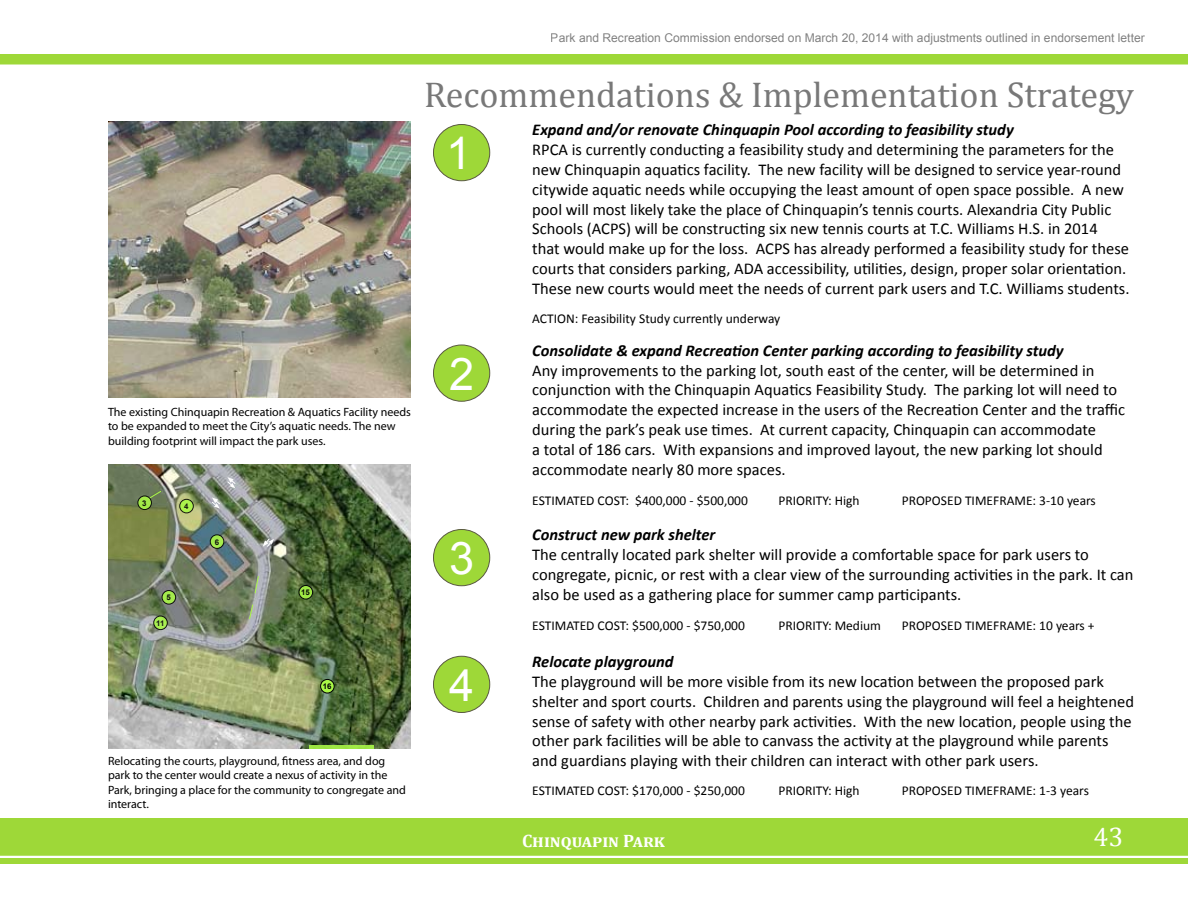
<style>
.page{position:relative;width:1188px;height:918px;background:#fff}
.page>*{position:absolute;margin:0;border:0;box-sizing:border-box;transform-origin:0 0}
.t1{font:45px "Arial";color:#fff}
.t2{font:36px "Cambria";color:#787878}
.t3{font:27px "Cambria";color:#fff}
.t4{font:700 18px "Cambria";letter-spacing:.01em;color:#fff}
.t5{font:16.5px/19.8px "Calibri";color:#000}
.t6{font:italic 700 16.5px "Calibri";color:#000}
.t7{font:13.5px "Calibri";color:#000}
.t8{font:12.15px "Arial";color:rgb(0 0 0/.5)}
.t9{font:12px/14.4px "Myriad Pro";color:#000}
.t10{font:700 7.8px "Arial";color:#000}
</style>
<div class="page">
<div style="left:0;top:819px;width:1188px;height:45px;background:#9ed838"></div>
<div style="left:1px;top:55px;width:1186px;height:9px;background:#9ed838"></div>
<div style="left:0;top:54px;width:1188px;height:10px;border:2px solid #9ed838"></div>
<hr style="left:0;top:856px;width:1188px;height:2px;background:#fff">
<div style="left:434px;top:656px;width:56px;height:56px;background:#9ed838;border-radius:50%"></div>
<div style="left:433px;top:656px;width:57px;height:57px;border:1px solid #5a5a41;border-radius:50%"></div>
<div style="left:434px;top:529px;width:56px;height:57px;background:#9ed838;border-radius:50%"></div>
<div style="left:433px;top:529px;width:57px;height:57px;border:1px solid #5a5a41;border-radius:50%"></div>
<div style="left:434px;top:345px;width:56px;height:56px;background:#9ed838;border-radius:50%"></div>
<div style="left:433px;top:345px;width:57px;height:57px;border:1px solid #5a5a41;border-radius:50%"></div>
<div style="left:434px;top:124px;width:56px;height:57px;background:#9ed838;border-radius:50%"></div>
<div style="left:433px;top:124px;width:57px;height:57px;border:1px solid #5a5a41;border-radius:50%"></div>
<img style="left:108px;top:122px;width:303px;height:275px">
<img style="left:108px;top:464px;width:303px;height:284px">
<svg style="left:147px;top:490px;width:15px;height:10px"></svg>
<div style="left:180px;top:499px;width:13px;height:14px;background:#a9f747;border-radius:50%"></div>
<div style="left:179px;top:499px;width:15px;height:14px;border:1px solid #000;border-radius:50%"></div>
<svg style="left:138px;top:496px;width:13px;height:14px"></svg>
<div style="left:137px;top:495px;width:15px;height:15px;border:1px solid #000;border-radius:50%"></div>
<svg style="left:299px;top:585px;width:14px;height:14px"></svg>
<div style="left:299px;top:585px;width:14px;height:15px;border:1px solid #000;border-radius:50%"></div>
<svg style="left:210px;top:535px;width:14px;height:13px"></svg>
<div style="left:210px;top:534px;width:14px;height:15px;border:1px solid #000;border-radius:50%"></div>
<svg style="left:162px;top:591px;width:14px;height:13px"></svg>
<div style="left:162px;top:590px;width:14px;height:15px;border:1px solid #000;border-radius:50%"></div>
<svg style="left:248px;top:604px;width:6px;height:16px"></svg>
<svg style="left:254px;top:575px;width:6px;height:19px"></svg>
<div style="left:321px;top:679px;width:13px;height:14px;background:#a9f747;border-radius:50%"></div>
<div style="left:320px;top:679px;width:15px;height:15px;border:1px solid #000;border-radius:50%"></div>
<hr style="left:309px;top:746px;width:65px;height:2px;background:#a9f747">
<svg style="left:227px;top:477px;width:9px;height:11px"></svg>
<svg style="left:263px;top:538px;width:11px;height:9px"></svg>
<svg style="left:154px;top:616px;width:13px;height:14px"></svg>
<div style="left:153px;top:616px;width:15px;height:14px;border:1px solid #000;border-radius:50%"></div>
<svg style="left:211px;top:497px;width:9px;height:12px"></svg>
<p class="t9" style="left:108px;top:405px;width:304px">The existing Chinquapin Recreation &amp; Aquatics Facility needs to be expanded to meet the City’s aquatic needs. The new building footprint will impact the park uses.</p>
<p class="t10" style="left:142px;top:498px;width:6px">3</p>
<p class="t10" style="left:184px;top:501px;width:6px">4</p>
<p class="t10" style="left:166px;top:592px;width:6px">5</p>
<p class="t10" style="left:156px;top:618px;width:10px">11</p>
<p class="t10" style="left:215px;top:537px;width:6px">6</p>
<p class="t10" style="left:301px;top:587px;width:10px">15</p>
<p class="t10" style="left:323px;top:681px;width:10px">16</p>
<p class="t9" style="left:108px;top:754px;width:299px">Relocating the courts, playground, fitness area, and dog park to the center would create a nexus of activity in the Park, bringing a place for the community to congregate and interact.</p>
<p class="t8" style="left:551px;top:30px;width:595px">Park and Recreation Commission endorsed on March 20, 2014 with adjustments outlined in endorsement letter</p>
<h2 class="t2" style="left:424px;top:73px;width:711px">Recommendations &amp; Implementation Strategy</h2>
<h1 class="t1" style="left:446px;top:124px;width:27px">1</h1>
<h1 class="t1" style="left:449px;top:344px;width:27px">2</h1>
<h1 class="t1" style="left:449px;top:529px;width:27px">3</h1>
<h1 class="t1" style="left:449px;top:656px;width:27px">4</h1>
<p class="t6" style="left:532px;top:119px;width:483px">Expand and/or renovate Chinquapin Pool according to feasibility study</p>
<p class="t5" style="left:532px;top:140px;width:599px">RPCA is currently conducting a feasibility study and determining the parameters for the new Chinquapin aquatics facility. The new facility will be designed to service year-round citywide aquatic needs while occupying the least amount of open space possible. A new pool will most likely take the place of Chinquapin’s tennis courts. Alexandria City Public Schools (ACPS) will be constructing six new tennis courts at T.C. Williams H.S. in 2014<br>that would make up for the loss. ACPS has already performed a feasibility study for these courts that considers parking, ADA accessibility, utilities, design, proper solar orientation.<br>These new courts would meet the needs of current park users and T.C. Williams students.</p>
<p class="t7" style="left:532px;top:310px;width:250px">ACTION: Feasibility Study currently underway</p>
<p class="t6" style="left:532px;top:340px;width:533px">Consolidate &amp; expand Recreation Center parking according to feasibility study</p>
<p class="t5" style="left:532px;top:360px;width:594px">Any improvements to the parking lot, south east of the center, will be determined in conjunction with the Chinquapin Aquatics Feasibility Study. The parking lot will need to accommodate the expected increase in the users of the Recreation Center and the traffic during the park’s peak use times. At current capacity, Chinquapin can accommodate<br>a total of 186 cars. With expansions and improved layout, the new parking lot should accommodate nearly 80 more spaces.</p>
<p class="t7" style="left:532px;top:492px;width:217px">ESTIMATED COST: $400,000 - $500,000</p>
<p class="t7" style="left:778px;top:492px;width:83px">PRIORITY: High</p>
<p class="t7" style="left:902px;top:492px;width:196px">PROPOSED TIMEFRAME: 3-10 years</p>
<p class="t6" style="left:532px;top:524px;width:185px">Construct new park shelter</p>
<p class="t5" style="left:532px;top:545px;width:603px">The centrally located park shelter will provide a comfortable space for park users to congregate, picnic, or rest with a clear view of the surrounding activities in the park. It can also be used as a gathering place for summer camp participants.</p>
<p class="t7" style="left:532px;top:617px;width:214px">ESTIMATED COST: $500,000 - $750,000</p>
<p class="t7" style="left:778px;top:617px;width:104px">PRIORITY: Medium</p>
<p class="t7" style="left:902px;top:617px;width:194px">PROPOSED TIMEFRAME: 10 years +</p>
<p class="t6" style="left:532px;top:651px;width:143px">Relocate playground</p>
<p class="t5" style="left:532px;top:672px;width:603px">The playground will be more visible from its new location between the proposed park shelter and sport courts. Children and parents using the playground will feel a heightened sense of safety with other nearby park activities. With the new location, people using the other park facilities will be able to canvass the activity at the playground while parents and guardians playing with their children can interact with other park users.</p>
<p class="t7" style="left:532px;top:782px;width:214px">ESTIMATED COST: $170,000 - $250,000</p>
<p class="t7" style="left:778px;top:782px;width:83px">PRIORITY: High</p>
<p class="t7" style="left:902px;top:782px;width:189px">PROPOSED TIMEFRAME: 1-3 years</p>
<p class="t4" style="left:522px;top:828px;width:144px">Chinquapin Park</p>
<h3 class="t3" style="left:1093px;top:821px;width:31px">43</h3>
</div>
